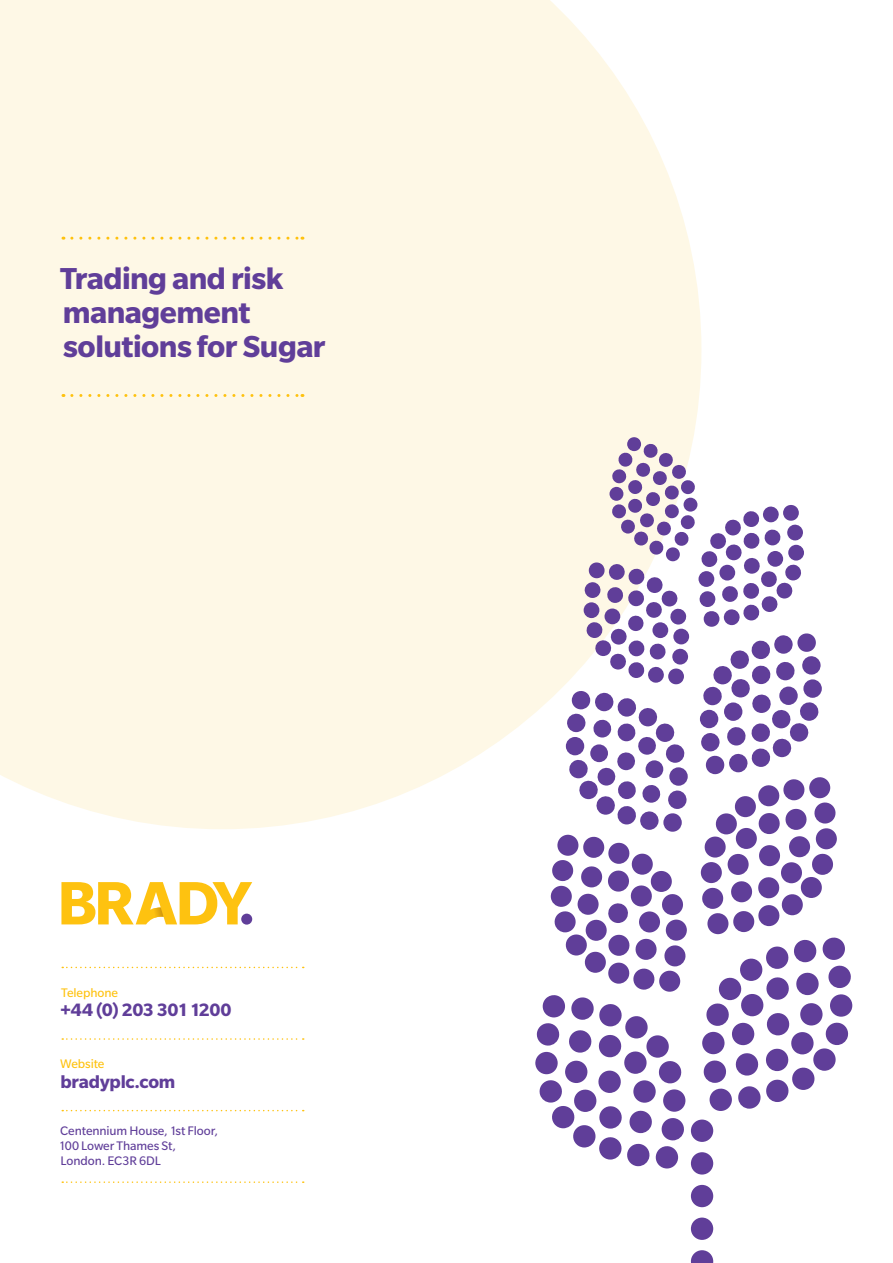
<style>
.page{position:relative;width:893px;height:1263px;background:#fff}
.page>*{position:absolute;margin:0;border:0;box-sizing:border-box;transform-origin:0 0}
.t1{font:700 33px/34.5px "Slate Std";letter-spacing:-.015em;color:#603e99}
.t2{font:700 19.5px "Slate Std";letter-spacing:-.015em;color:#603e99}
.t3{font:13.5px/15px "Slate Std";letter-spacing:-.005em;color:#603e99}
.t4{font:13.5px "Slate Std";letter-spacing:-.005em;color:#fec210}
</style>
<div class="page">
<div style="left:0;top:0;width:701px;height:829px;background:#fef8e6"></div>
<svg style="left:72px;top:237px;width:231px;height:3px"></svg>
<svg style="left:72px;top:394px;width:231px;height:3px"></svg>
<svg style="left:535px;top:437px;width:317px;height:826px"></svg>
<svg style="left:62px;top:1038px;width:242px;height:2px"></svg>
<svg style="left:62px;top:1181px;width:242px;height:2px"></svg>
<svg style="left:62px;top:1110px;width:242px;height:1px"></svg>
<svg style="left:62px;top:967px;width:242px;height:1px"></svg>
<svg style="left:61px;top:882px;width:191px;height:42px"></svg>
<h1 class="t1" style="left:60px;top:260px;width:267px">Trading and risk management solutions for Sugar</h1>
<p class="t4" style="left:61px;top:985px;width:58px">Telephone</p>
<h2 class="t2" style="left:60px;top:999px;width:173px">+44 (0) 203 301 1200</h2>
<p class="t4" style="left:60px;top:1057px;width:46px">Website</p>
<h2 class="t2" style="left:60px;top:1071px;width:116px">bradyplc.com</h2>
<p class="t3" style="left:59px;top:1123px;width:161px">Centennium House, 1st Floor,<br>100 Lower Thames St,<br>London. EC3R 6DL</p>
</div>
